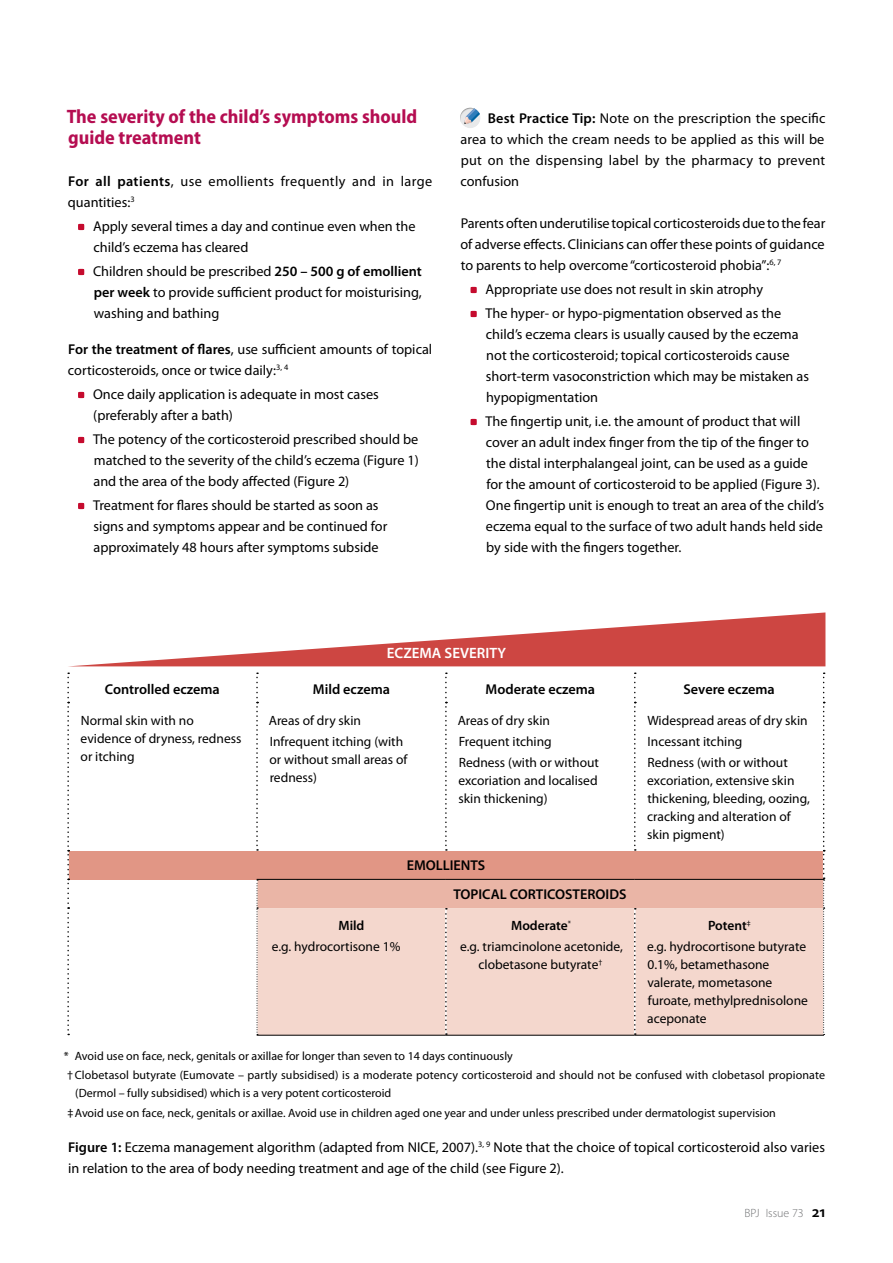
<style>
.page{position:relative;width:893px;height:1263px;background:#fff}
.page>*{position:absolute;margin:0;border:0;box-sizing:border-box;transform-origin:0 0}
.t1{font:700 semi-condensed 19.5px/21px "Myriad Pro";color:#b50d51}
.t2{font:600 15px "Myriad Pro";color:#fff}
.t3{font:14.25px/21px "Myriad Pro";color:#000}
.t4{font:600 14.25px/28.7px "Myriad Pro";color:#000}
.t5{font:14.25px/21px "Myriad Pro";letter-spacing:.025em;color:#000}
.t6{font:13.5px/18px "Myriad Pro";color:#000}
.t7{font:600 13.5px "Myriad Pro";color:#000}
.t8{font:12px/19.5px "Myriad Pro";color:#000}
.t9{font:300 12px "Myriad Pro";color:#707173}
.s1{font-weight:600}
.s2{font-weight:600;font-size:15.75px;color:#000}
</style>
<div class="page">
<svg style="left:78px;top:224px;width:6px;height:6px"></svg>
<svg style="left:78px;top:269px;width:6px;height:6px"></svg>
<svg style="left:78px;top:392px;width:6px;height:6px"></svg>
<svg style="left:78px;top:437px;width:6px;height:6px"></svg>
<svg style="left:78px;top:503px;width:6px;height:6px"></svg>
<div style="left:458px;top:106px;width:24px;height:22px;background:#000;opacity:.4"></div>
<svg style="left:464px;top:108px;width:16px;height:16px"></svg>
<svg style="left:470px;top:287px;width:7px;height:6px"></svg>
<svg style="left:470px;top:311px;width:7px;height:6px"></svg>
<svg style="left:470px;top:419px;width:7px;height:6px"></svg>
<svg style="left:74px;top:612px;width:751px;height:54px"></svg>
<div style="left:68px;top:851px;width:756px;height:28px;background:#e19685"></div>
<div style="left:257px;top:879px;width:567px;height:29px;background:#eab5a6"></div>
<div style="left:258px;top:908px;width:565px;height:127px;background:#f4d7cd"></div>
<svg style="left:256px;top:672px;width:2px;height:179px"></svg>
<svg style="left:445px;top:672px;width:2px;height:179px"></svg>
<svg style="left:634px;top:672px;width:2px;height:179px"></svg>
<svg style="left:67px;top:672px;width:2px;height:363px"></svg>
<svg style="left:445px;top:908px;width:2px;height:127px"></svg>
<svg style="left:634px;top:908px;width:2px;height:127px"></svg>
<hr style="left:257px;top:879px;width:189px;height:1px;background:#000">
<hr style="left:446px;top:879px;width:189px;height:1px;background:#000">
<hr style="left:635px;top:879px;width:189px;height:1px;background:#000">
<hr style="left:257px;top:1035px;width:189px;height:1px;background:#000">
<hr style="left:446px;top:1035px;width:189px;height:1px;background:#000">
<hr style="left:635px;top:1035px;width:189px;height:1px;background:#000">
<svg style="left:257px;top:880px;width:1px;height:155px"></svg>
<svg style="left:823px;top:672px;width:2px;height:363px"></svg>
<h1 class="t1" style="left:67px;top:107px;width:352px">The severity of the child’s symptoms should guide treatment</h1>
<p class="t5" style="left:68px;top:170px;width:366px"><span class="s1">For all patients</span>, use emollients frequently and in large quantities:<sup>3</sup></p>
<p class="t3" style="left:93px;top:215px;width:324px">Apply several times a day and continue even when the child’s eczema has cleared</p>
<p class="t3" style="left:93px;top:260px;width:330px;text-align:justify">Children should be prescribed <span class="s1">250 – 500 g of emollient per week</span> to provide sufficient product for moisturising, washing and bathing</p>
<p class="t3" style="left:68px;top:339px;width:366px"><span class="s1">For the treatment of flares</span>, use sufficient amounts of topical corticosteroids, once or twice daily:<sup>3,</sup> <sup>4</sup></p>
<p class="t3" style="left:93px;top:383px;width:287px">Once daily application is adequate in most cases (preferably after a bath)</p>
<p class="t3" style="left:93px;top:428px;width:327px;text-align:justify">The potency of the corticosteroid prescribed should be matched to the severity of the child’s eczema (Figure 1) and the area of the body affected (Figure 2)</p>
<p class="t3" style="left:93px;top:494px;width:296px">Treatment for flares should be started as soon as signs and symptoms appear and be continued for approximately 48 hours after symptoms subside</p>
<p class="t3" style="left:460px;top:107px;width:366px;text-align:justify;text-indent:27px"><span class="s1">Best Practice Tip:</span> Note on the prescription the specific area to which the cream needs to be applied as this will be put on the dispensing label by the pharmacy to prevent confusion</p>
<p class="t3" style="left:460px;top:213px;width:366px;text-align:justify">Parents often underutilise topical corticosteroids due to the fear of adverse effects. Clinicians can offer these points of guidance to parents to help overcome “corticosteroid phobia”:<sup>6,</sup> <sup>7</sup></p>
<p class="t3" style="left:485px;top:277px;width:297px;line-height:24px">Appropriate use does not result in skin atrophy<br>The hyper- or hypo-pigmentation observed as the</p>
<p class="t3" style="left:486px;top:324px;width:325px">child’s eczema clears is usually caused by the eczema not the corticosteroid; topical corticosteroids cause short-term vasoconstriction which may be mistaken as hypopigmentation</p>
<p class="t3" style="left:485px;top:410px;width:340px">The fingertip unit, i.e. the amount of product that will cover an adult index finger from the tip of the finger to the distal interphalangeal joint, can be used as a guide for the amount of corticosteroid to be applied (Figure 3).<br>One fingertip unit is enough to treat an area of the child’s eczema equal to the surface of two adult hands held side by side with the fingers together.</p>
<p class="t2" style="left:387px;top:643px;width:121px">ECZEMA SEVERITY</p>
<p class="t4" style="left:105px;top:674px;width:116px">Controlled eczema</p>
<p class="t4" style="left:313px;top:674px;width:79px">Mild eczema</p>
<p class="t4" style="left:485px;top:674px;width:111px">Moderate eczema</p>
<p class="t4" style="left:683px;top:674px;width:93px">Severe eczema</p>
<p class="t6" style="left:81px;top:711px;width:162px">Normal skin with no evidence of dryness, redness or itching</p>
<p class="t6" style="left:269px;top:709px;width:136px;line-height:21px">Areas of dry skin<br>Infrequent itching (with</p>
<p class="t6" style="left:458px;top:709px;width:143px;line-height:21px">Areas of dry skin<br>Frequent itching<br>Redness (with or without</p>
<p class="t6" style="left:458px;top:771px;width:141px">excoriation and localised skin thickening)</p>
<p class="t6" style="left:647px;top:709px;width:162px;line-height:21px">Widespread areas of dry skin<br>Incessant itching<br>Redness (with or without</p>
<p class="t6" style="left:647px;top:771px;width:164px">excoriation, extensive skin thickening, bleeding, oozing, cracking and alteration of skin pigment)</p>
<p class="t6" style="left:269px;top:750px;width:139px">or without small areas of redness)</p>
<p class="t4" style="left:453px;top:851px;width:175px;text-indent:-47px">EMOLLIENTS<br>TOPICAL CORTICOSTEROIDS</p>
<p class="t6" style="left:460px;top:915px;width:164px;line-height:21px;text-align:center"><span class="s1">Moderate</span><sup>*<br></sup>e.g. triamcinolone acetonide,</p>
<p class="t6" style="left:478px;top:955px;width:125px">clobetasone butyrate<sup>†</sup></p>
<p class="t6" style="left:647px;top:915px;width:160px;line-height:21px;text-align:center"><span class="s1">Potent</span><sup>‡<br></sup>e.g. hydrocortisone butyrate</p>
<p class="t6" style="left:647px;top:955px;width:162px">0.1%, betamethasone valerate, mometasone furoate, methylprednisolone aceponate</p>
<p class="t8" style="left:64px;top:1045px;width:763px">* Avoid use on face, neck, genitals or axillae for longer than seven to 14 days continuously<br>†Clobetasol butyrate (Eumovate – partly subsidised) is a moderate potency corticosteroid and should not be confused with clobetasol propionate</p>
<p class="t8" style="left:68px;top:1083px;width:710px;text-indent:8px">(Dermol – fully subsidised) which is a very potent corticosteroid<br>‡Avoid use on face, neck, genitals or axillae. Avoid use in children aged one year and under unless prescribed under dermatologist supervision</p>
<p class="t7" style="left:338px;top:917px;width:28px">Mild</p>
<p class="t6" style="left:272px;top:937px;width:130px">e.g. hydrocortisone 1%</p>
<p class="t3" style="left:68px;top:1136px;width:758px"><span class="s1">Figure 1:</span> Eczema management algorithm (adapted from NICE, 2007).<sup>3,</sup> <sup>9</sup> Note that the choice of topical corticosteroid also varies in relation to the area of body needing treatment and age of the child (see Figure 2).</p>
<p class="t9" style="left:744px;top:1206px;width:83px">BPJ Issue 73 <span class="s2">21</span></p>
</div>
